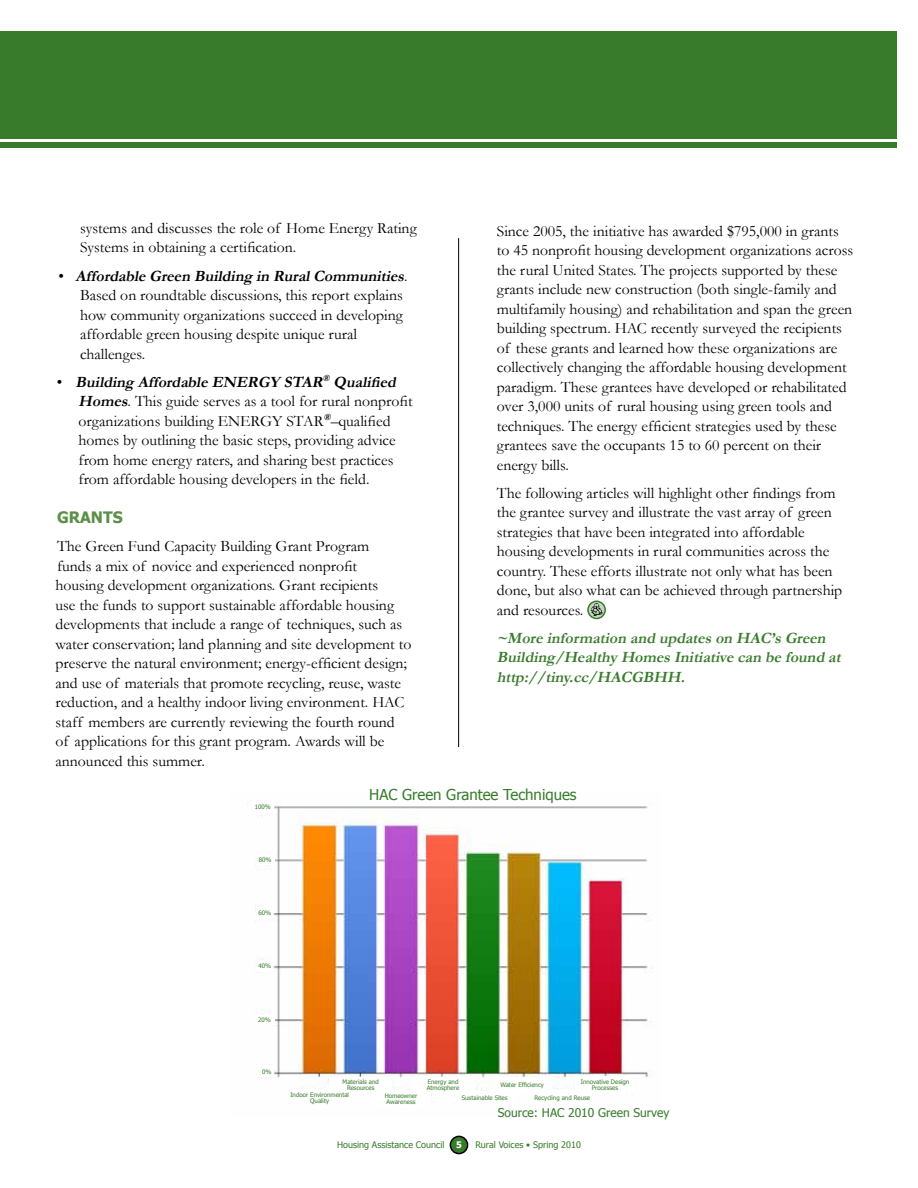
<style>
.page{position:relative;width:918px;height:1188px;background:#fff}
.page>*{position:absolute;margin:0;border:0;box-sizing:border-box;transform-origin:0 0}
.t1{font:15.75px/19.5px "Garamond";color:#000}
.t2{font:italic 700 15.75px/19.5px "Garamond";color:#387c2b}
.t3{font:700 15.75px "Tahoma";color:#5c8f48}
.t4{font:15px "Tahoma";color:#387c2b}
.t5{font:12px "Tahoma";color:#387c2b}
.t6{font:9px "Tahoma";color:#387c2b}
.t7{font:700 9px "Tahoma";color:#fff}
.t8{font:6.15px/6px "Tahoma";color:#387c2b;text-align:center}
.s1{font-weight:700;font-style:italic}
</style>
<div class="page">
<div style="left:450px;top:1136px;width:18px;height:18px;background:#387c2b;border-radius:50%"></div>
<div style="left:450px;top:1136px;width:18px;height:18px;border:2px solid #000;border-radius:50%"></div>
<div style="left:0;top:31px;width:896px;height:108px;background:#387c2b"></div>
<div style="left:0;top:142px;width:896px;height:6px;background:#387c2b"></div>
<img style="left:590px;top:603px;width:14px;height:13px">
<div style="left:587px;top:601px;width:19px;height:18px;border:2px solid #387c2b;border-radius:50%"></div>
<hr style="left:458px;top:238px;width:1px;height:509px;background:#000">
<img style="left:255px;top:806px;width:396px;height:298px">
<div style="left:290px;top:1089px;width:60px;height:16px;background:#fff"></div>
<div style="left:329px;top:1077px;width:63px;height:15px;background:#fff"></div>
<div style="left:371px;top:1090px;width:60px;height:17px;background:#fff"></div>
<div style="left:411px;top:1077px;width:64px;height:14px;background:#fff"></div>
<div style="left:455px;top:1091px;width:59px;height:12px;background:#fff"></div>
<div style="left:492px;top:1077px;width:60px;height:15px;background:#fff"></div>
<div style="left:532px;top:1089px;width:60px;height:16px;background:#fff"></div>
<div style="left:575px;top:1076px;width:60px;height:17px;background:#fff"></div>
<div style="left:260px;top:1066px;width:14px;height:11px;background:#fff"></div>
<div style="left:255px;top:1014px;width:19px;height:12px;background:#fff"></div>
<div style="left:256px;top:960px;width:17px;height:12px;background:#fff"></div>
<div style="left:256px;top:907px;width:17px;height:11px;background:#fff"></div>
<div style="left:256px;top:854px;width:18px;height:11px;background:#fff"></div>
<div style="left:252px;top:801px;width:22px;height:12px;background:#fff"></div>
<p class="t1" style="left:80px;top:218px;width:338px">systems and discusses the role of Home Energy Rating<br>Systems in obtaining a certification.</p>
<p class="t1" style="left:80px;top:265px;width:329px;text-indent:-22px">• <span class="s1">Affordable Green Building in RuralCommunities</span>.<br>Based on roundtable discussions, this report explains how community organizations succeed in developing affordable green housing despite unique rural challenges.</p>
<p class="t1" style="left:79px;top:372px;width:336px;text-indent:-22px">• <span class="s1">Building Affordable ENERGY STAR</span><sup>®</sup> <span class="s1">Qualified Homes</span>. This guide serves as a tool for rural nonprofit organizations building ENERGY STAR<sup>®</sup>–qualified homes by outlining the basic steps, providing advice from home energy raters, and sharing best practices from affordable housing developers in the field.</p>
<p class="t3" style="left:57px;top:506px;width:67px">GRANTS</p>
<p class="t1" style="left:56px;top:536px;width:357px">The Green Fund Capacity Building Grant Program<br>funds a mix of novice and experienced nonprofit<br>housing development organizations. Grant recipients<br>use the funds to support sustainable affordable housing developments that include a range of techniques, such as water conservation; land planning and site development to preserve the natural environment; energy-efficient design; and use of materials that promote recycling, reuse, waste reduction, and a healthy indoor living environment. HAC staff members are currently reviewing the fourth round of applications for this grant program. Awards will be announced this summer.</p>
<p class="t1" style="left:497px;top:220px;width:358px">Since 2005, the initiative has awarded $795,000 in grants to 45 nonprofit housing development organizations across the rural United States. The projects supported by these grants include new construction (both single-family and multifamily housing) and rehabilitation and span the green building spectrum. HAC recently surveyed the recipients of these grants and learned how these organizations are collectively changing the affordable housing development paradigm. These grantees have developed or rehabilitated over 3,000 units of rural housing using green tools and techniques. The energy efficient strategies used by these grantees save the occupants 15 to 60 percent on their energy bills.</p>
<p class="t1" style="left:497px;top:483px;width:347px">The following articles will highlight other findings from the grantee survey and illustrate the vast array of green strategies that have been integrated into affordable housing developments in rural communities across the country. These efforts illustrate not only what has been done, but also what can be achieved through partnership and resources.</p>
<p class="t2" style="left:497px;top:628px;width:349px">~More information and updateson HAC’sGreen<br>Building/Healthy HomesInitiative can be found at http://tiny.cc/HACGBHH.</p>
<p class="t8" style="left:255px;top:804px;width:18px">100%</p>
<p class="t8" style="left:259px;top:856px;width:14px">80%</p>
<p class="t8" style="left:258px;top:910px;width:14px">60%</p>
<p class="t8" style="left:259px;top:963px;width:14px">40%</p>
<p class="t4" style="left:369px;top:784px;width:209px">HAC Green Grantee Techniques</p>
<p class="t8" style="left:258px;top:1017px;width:14px">20%</p>
<p class="t8" style="left:262px;top:1068px;width:11px">0%</p>
<p class="t8" style="left:343px;top:1078px;width:38px">Materials and<br>Resources</p>
<p class="t8" style="left:290px;top:1091px;width:60px">Indoor Environmental<br>Quality</p>
<p class="t8" style="left:385px;top:1092px;width:34px">Homeowner<br>Awareness</p>
<p class="t8" style="left:427px;top:1078px;width:34px;text-align:left">Energy and<br>Atmosphere</p>
<p class="t8" style="left:581px;top:1078px;width:50px">Innovative Design<br>Processes</p>
<p class="t8" style="left:535px;top:1078px;width:57px;line-height:12.9px;text-align:left;text-indent:-34px">Water Efficiency<br>Recycling and Reuse</p>
<p class="t8" style="left:462px;top:1094px;width:47px">Sustainable Sites</p>
<p class="t5" style="left:498px;top:1105px;width:173px">Source: HAC 2010 Green Survey</p>
<p class="t6" style="left:337px;top:1139px;width:109px">Housing Assistance Council</p>
<p class="t7" style="left:456px;top:1138px;width:7px">5</p>
<p class="t6" style="left:475px;top:1139px;width:107px">Rural Voices • Spring 2010</p>
</div>
